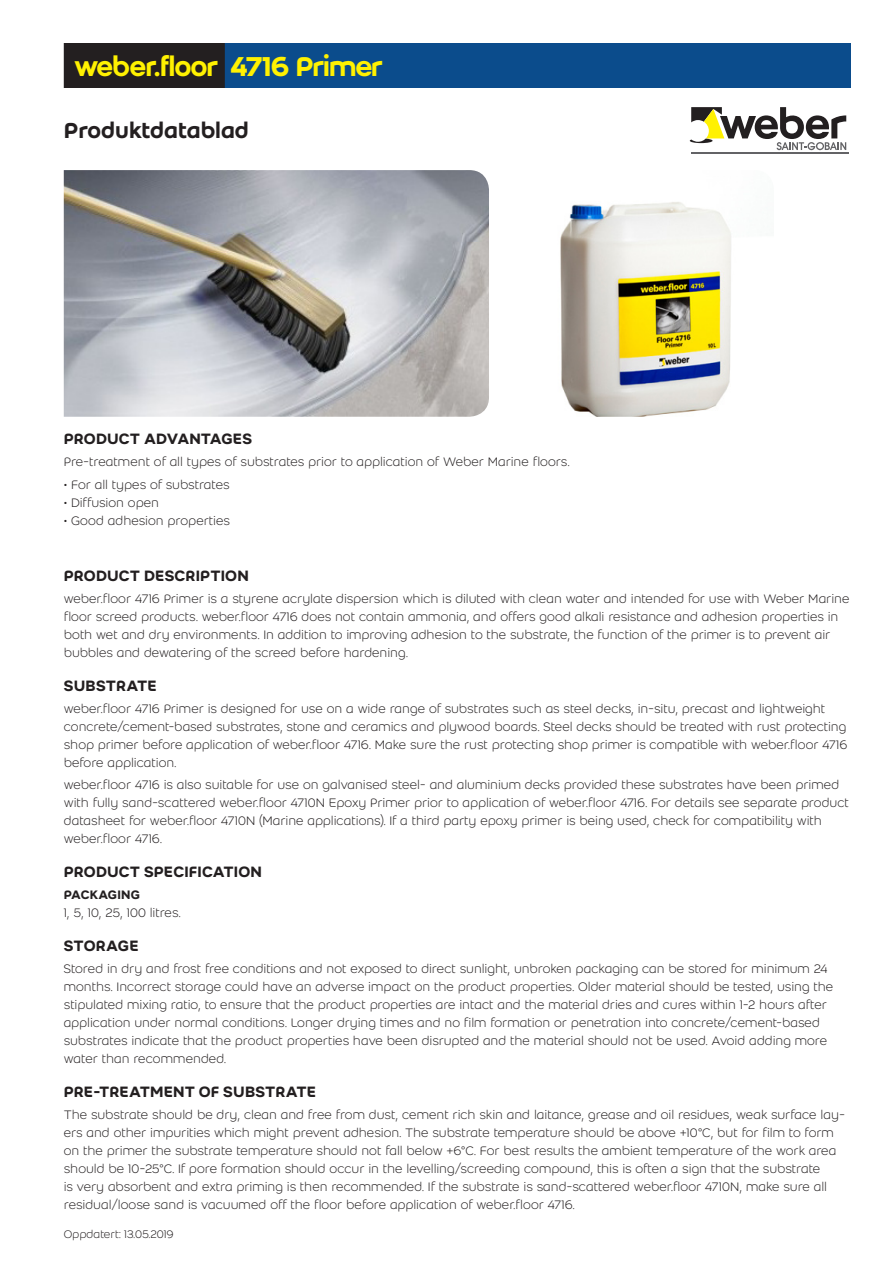
<style>
.page{position:relative;width:893px;height:1263px;background:#fff}
.page>*{position:absolute;margin:0;border:0;box-sizing:border-box;transform-origin:0 0}
.Header_left{font:30px "Weber Name";letter-spacing:-.005em;color:#fff101}
.Produktdatablad{font:500 24px "Weber";color:#231f20}
.BODY_FIELD_TITLE{font:500 16.5px "Weber";letter-spacing:.005em;color:#231f20}
.BODY_TEXT{font:300 13.5px/18px "Weber";letter-spacing:-.005em;color:#231f20}
.Version_last_modific{font:300 12px "Weber";color:#231f20}
.s1{font-family:"Weber Name Left"}
.s2{font-family:"Weber Name Right"}
.s3{font-weight:500}
</style>
<div class="page">
<div style="left:64px;top:43px;width:786px;height:45px;background:#0b4c8c"></div>
<div style="left:64px;top:39px;width:316px;height:54px;background:#231f20"></div>
<div style="left:225px;top:39px;width:163px;height:54px;background:#0b4c8c"></div>
<div style="left:0;top:88px;width:893px;height:27px;background:#fff"></div>
<div style="left:0;top:9px;width:893px;height:34px;background:#fff"></div>
<img style="left:560px;top:202px;width:171px;height:215px">
<img style="left:64px;top:170px;width:425px;height:247px">
<hr style="left:691px;top:153px;width:158px;height:1px;background:#636366">
<svg style="left:690px;top:107px;width:156px;height:43px"></svg>
<p class="Header_left" style="left:74px;top:48px;width:315px">weber.floor <span class="s1">4</span>716 Prime<span class="s2">r</span></p>
<p class="Produktdatablad" style="left:64px;top:116px;width:187px">Produktdatablad</p>
<p class="BODY_FIELD_TITLE" style="left:64px;top:429px;width:190px">PRODUCT ADVANTAGES</p>
<p class="BODY_TEXT" style="left:64px;top:453px;width:507px">Pre-treatment of all types of substrates prior to application of Weber Marine floors.</p>
<p class="BODY_TEXT" style="left:64px;top:475px;width:167px">• For all types of substrates</p>
<p class="BODY_TEXT" style="left:64px;top:493px;width:97px">• Diffusion open</p>
<p class="BODY_TEXT" style="left:64px;top:511px;width:168px">• Good adhesion properties</p>
<p class="BODY_FIELD_TITLE" style="left:64px;top:565px;width:186px">PRODUCT DESCRIPTION</p>
<p class="BODY_TEXT" style="left:64px;top:590px;width:787px">weber.floor 4716 Primer is a styrene acrylate dispersion which is diluted with clean water and intended for use with Weber Marine floor screed products. weber.floor 4716 does not contain ammonia, and offers good alkali resistance and adhesion properties in both wet and dry environments. In addition to improving adhesion to the substrate, the function of the primer is to prevent air bubbles and dewatering of the screed before hardening.</p>
<p class="BODY_FIELD_TITLE" style="left:64px;top:675px;width:94px">SUBSTRATE</p>
<p class="BODY_TEXT" style="left:64px;top:700px;width:785px">weber.floor 4716 Primer is designed for use on a wide range of substrates such as steel decks, in-situ, precast and lightweight concrete/cement-based substrates, stone and ceramics and plywood boards. Steel decks should be treated with rust protecting shop primer before application of weber.floor 4716. Make sure the rust protecting shop primer is compatible with weber.floor 4716 before application.</p>
<p class="BODY_TEXT" style="left:64px;top:776px;width:787px">weber.floor 4716 is also suitable for use on galvanised steel- and aluminium decks provided these substrates have been primed with fully sand-scattered weber.floor 4710N Epoxy Primer prior to application of weber.floor 4716. For details see separate product datasheet for weber.floor 4710N (Marine applications). If a third party epoxy primer is being used, check for compatibility with weber.floor 4716.</p>
<p class="BODY_FIELD_TITLE" style="left:64px;top:862px;width:200px">PRODUCT SPECIFICATION</p>
<p class="BODY_TEXT" style="left:64px;top:886px;width:118px"><span class="s3">PACKAGING<br></span>1, 5, 10, 25, 100 litres.</p>
<p class="BODY_FIELD_TITLE" style="left:64px;top:936px;width:76px">STORAGE</p>
<p class="BODY_TEXT" style="left:64px;top:960px;width:771px">Stored in dry and frost free conditions and not exposed to direct sunlight, unbroken packaging can be stored for minimum 24 months. Incorrect storage could have an adverse impact on the product properties. Older material should be tested, using the stipulated mixing ratio, to ensure that the product properties are intact and the material dries and cures within 1-2 hours after application under normal conditions. Longer drying times and no film formation or penetration into concrete/cement-based substrates indicate that the product properties have been disrupted and the material should not be used. Avoid adding more water than recommended.</p>
<p class="BODY_FIELD_TITLE" style="left:64px;top:1082px;width:254px">PRE-TREATMENT OF SUBSTRATE</p>
<p class="BODY_TEXT" style="left:64px;top:1106px;width:783px">The substrate should be dry, clean and free from dust, cement rich skin and laitance, grease and oil residues, weak surface lay&shy;ers and other impurities which might prevent adhesion. The substrate temperature should be above +10°C, but for film to form on the primer the substrate temperature should not fall below +6°C. For best results the ambient temperature of the work area should be 10-25°C. If pore formation should occur in the levelling/screeding compound, this is often a sign that the substrate<br>is very absorbent and extra priming is then recommended. If the substrate is sand-scattered weber.floor 4710N, make sure all residual/loose sand is vacuumed off the floor before application of weber.floor 4716.</p>
<p class="Version_last_modific" style="left:64px;top:1227px;width:111px">Oppdatert: 13.05.2019</p>
</div>
